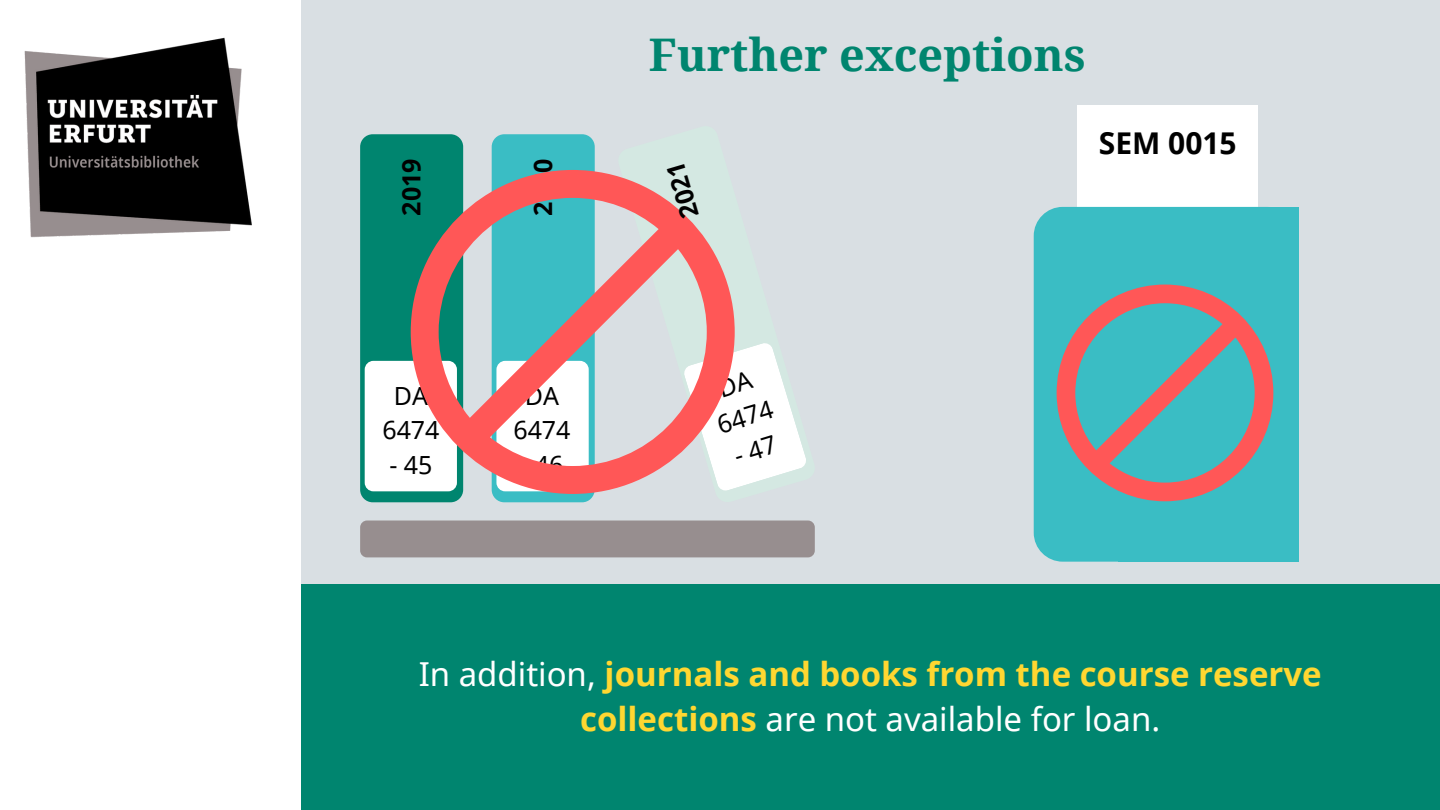
<style>
.page{position:relative;width:1440px;height:810px;background:#fff}
.page>*{position:absolute;margin:0;border:0;box-sizing:border-box;transform-origin:0 0}
.t1{font:700 45px "Noto Serif";color:#00856f}
.t2{font:700 33px/45.8px "Noto Sans";color:#ffd731;text-align:center}
.t3{font:700 30px "Noto Sans";color:#000}
.t4{font:25px/34.5px "Noto Sans";color:#000;text-align:center}
.t5{font:700 25px "Noto Sans";color:#000}
.s1{font-weight:400;color:#fff}
</style>
<div class="page">
<img style="left:301px;top:0;width:1139px;height:810px">
<img style="left:24px;top:37px;width:228px;height:201px">
<div style="left:360px;top:134px;width:103px;height:368px;background:#00856f;border-radius:13px"></div>
<div style="left:360px;top:521px;width:455px;height:36px;background:#978e8f;border-radius:7px"></div>
<div style="left:492px;top:134px;width:103px;height:368px;background:#3abdc4;border-radius:13px"></div>
<svg style="left:617px;top:125px;width:199px;height:379px;background:#d7e1e2"></svg>
<div style="left:365px;top:361px;width:92px;height:130px;background:#fff;border-radius:9px"></div>
<div style="left:1077px;top:105px;width:181px;height:268px;background:#fff"></div>
<div style="left:1034px;top:207px;width:262px;height:355px;background:#3abdc4;border-radius:29px"></div>
<div style="left:1118px;top:207px;width:181px;height:355px;background:#3abdc4"></div>
<svg style="left:411px;top:170px;width:324px;height:324px"></svg>
<svg style="left:1057px;top:285px;width:216px;height:216px"></svg>
<svg style="left:682px;top:341px;width:126px;height:152px"></svg>
<h1 class="t1" style="left:649px;top:23px;width:438px">Further exceptions</h1>
<p class="t5" style="left:394px;top:216px;width:59px;rotate:-90deg">2019</p>
<p class="t5" style="left:526px;top:216px;width:59px;rotate:-90deg">2020</p>
<p class="t5" style="left:673px;top:222px;width:59px;rotate:-106deg">2021</p>
<p class="t3" style="left:1099px;top:122px;width:139px">SEM 0015</p>
<p class="t4" style="left:382px;top:378px;width:59px">DA<br>6474</p>
<p class="t4" style="left:389px;top:447px;width:45px">- 45</p>
<p class="t4" style="left:513px;top:378px;width:59px">DA<br>6474</p>
<p class="t4" style="left:520px;top:447px;width:45px">- 46</p>
<p class="t4" style="left:703px;top:375px;width:59px;rotate:-17deg">DA<br>6474</p>
<p class="t2" style="left:419px;top:650px;width:905px"><span class="s1">In addition,</span> journals and books from the course reserve collections <span class="s1">are not available for loan.</span></p>
</div>
